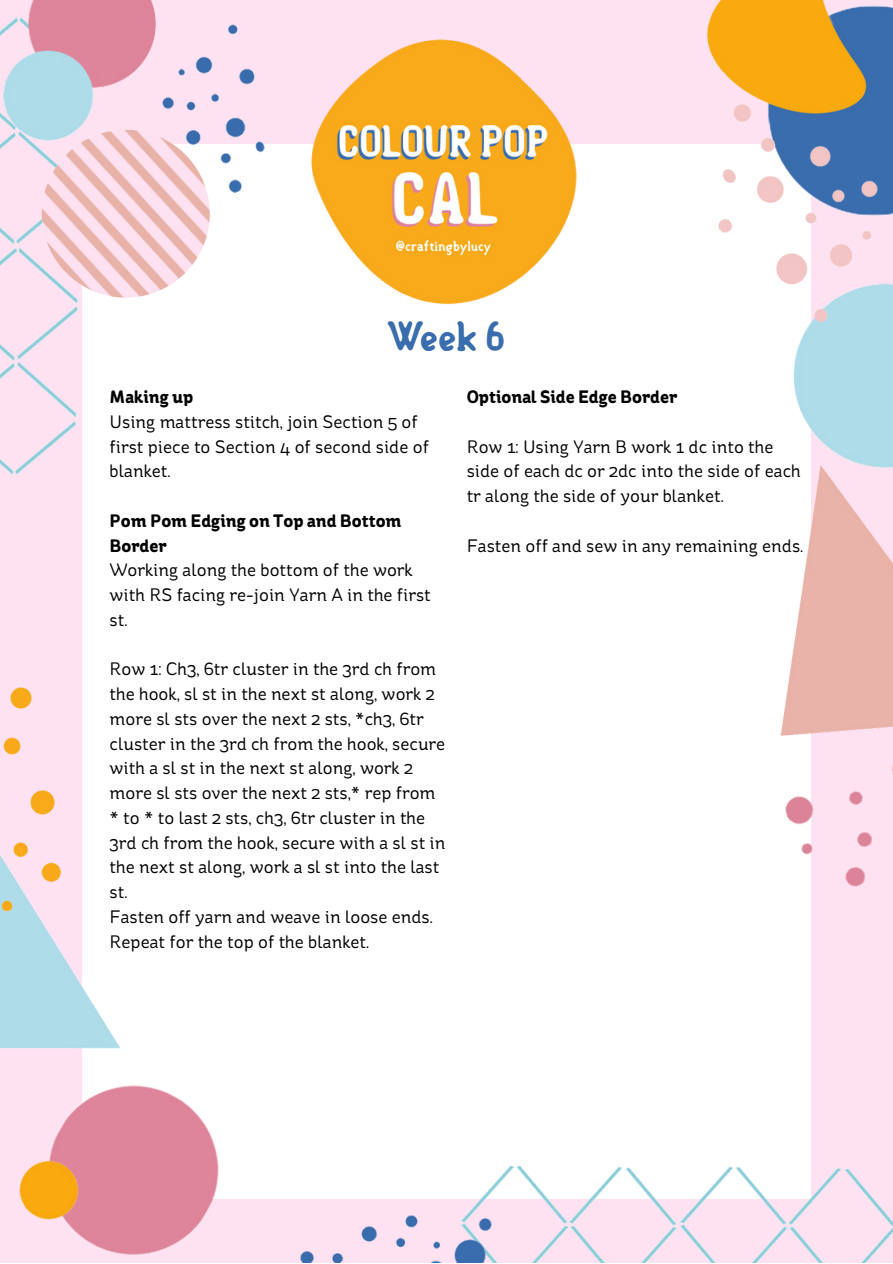
<style>
.page{position:relative;width:893px;height:1264px;background:#fff}
.page>*{position:absolute;margin:0;border:0;box-sizing:border-box;transform-origin:0 0}
.t1{font:700 39px "Semi Sweet";color:#3a6dae}
.t2{font:18px/24.8px "St Ryde";color:#000}
.t3{font:700 18px/24.8px "St Ryde";color:#000}
</style>
<div class="page">
<div style="left:0;top:0;width:892px;height:1262px;background:#fee2f1"></div>
<div style="left:82px;top:144px;width:729px;height:1054px;background:#fff"></div>
<img style="left:311px;top:39px;width:266px;height:266px">
<img style="left:0;top:227px;width:77px;height:248px">
<img style="left:0;top:0;width:150px;height:150px">
<img style="left:150px;top:0;width:115px;height:193px">
<img style="left:27px;top:118px;width:198px;height:193px">
<img style="left:0;top:931px;width:120px;height:118px">
<img style="left:0;top:687px;width:62px;height:244px">
<img style="left:50px;top:1085px;width:184px;height:170px">
<img style="left:19px;top:1154px;width:75px;height:76px">
<img style="left:491px;top:1166px;width:401px;height:96px">
<img style="left:278px;top:1187px;width:243px;height:75px">
<img style="left:793px;top:343px;width:99px;height:111px">
<img style="left:790px;top:454px;width:102px;height:212px">
<img style="left:780px;top:666px;width:112px;height:221px">
<img style="left:707px;top:0;width:185px;height:80px">
<img style="left:718px;top:80px;width:174px;height:263px">
<h1 class="t1" style="left:387px;top:312px;width:120px">Week 6</h1>
<p class="t3" style="left:466px;top:386px;width:212px">Optional Side Edge Border</p>
<p class="t2" style="left:466px;top:436px;width:335px">Row 1: Using Yarn B work 1 dc into the side of each dc or 2dc into the side of each tr along the side of your blanket.</p>
<p class="t2" style="left:466px;top:535px;width:338px">Fasten off and sew in any remaining ends.</p>
<p class="t3" style="left:110px;top:386px;width:85px">Making up</p>
<p class="t2" style="left:110px;top:411px;width:321px">Using mattress stitch, join Section 5 of first piece to Section 4 of second side of blanket.</p>
<p class="t3" style="left:110px;top:510px;width:293px">Pom Pom Edging on Top and Bottom<br>Border</p>
<p class="t2" style="left:110px;top:559px;width:323px">Working along the bottom of the work with RS facing re-join Yarn A in the first st.</p>
<p class="t2" style="left:110px;top:658px;width:337px">Row 1: Ch3, 6tr cluster in the 3rd ch from the hook, sl st in the next st along, work 2 more sl sts over the next 2 sts, *ch3, 6tr cluster in the 3rd ch from the hook, secure with a sl st in the next st along, work 2 more sl sts over the next 2 sts,* rep from * to * to last 2 sts, ch3, 6tr cluster in the 3rd ch from the hook, secure with a sl st in the next st along, work a sl st into the last st.<br>Fasten off yarn and weave in loose ends.<br>Repeat for the top of the blanket.</p>
</div>
